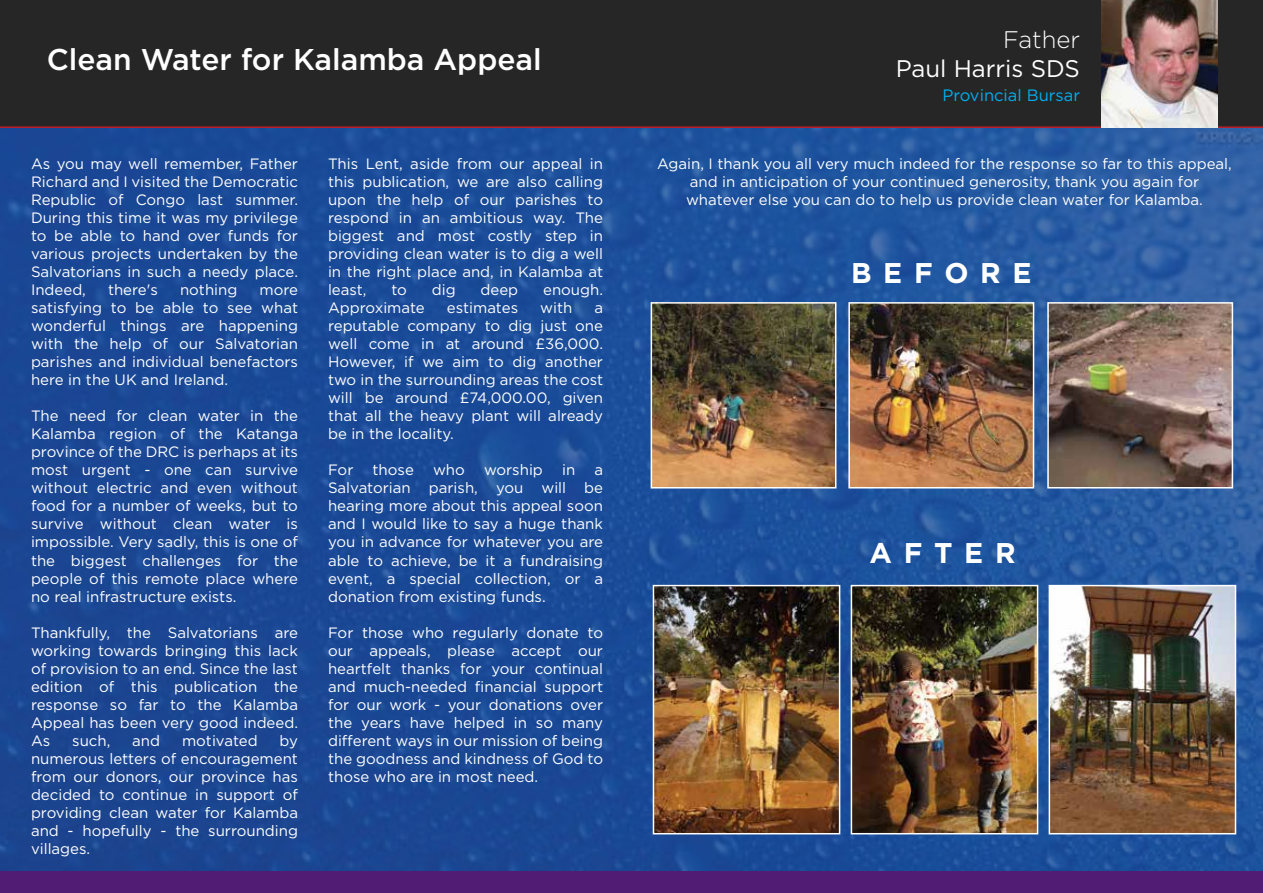
<style>
.page{position:relative;width:1263px;height:893px;background:#fff}
.page>*{position:absolute;margin:0;border:0;box-sizing:border-box;transform-origin:0 0}
.t1{font:500 30px "Gotham";color:#fff}
.t2{font:700 28.5px "Gotham";letter-spacing:.41em;color:#fff}
.t3{font:24px "Gotham";color:#fff}
.t4{font:300 24px "Gotham";color:#fff}
.t5{font:16.5px "Gotham";color:#00aeef}
.t6{font:15px/18px "Gotham";color:#fff;text-align:justify}
</style>
<div class="page">
<img style="left:0;top:128px;width:1263px;height:743px">
<div style="left:0;top:871px;width:1263px;height:22px;background:#511c74"></div>
<div style="left:0;top:0;width:1263px;height:128px;background:#262626"></div>
<img style="left:1102px;top:0;width:115px;height:127px">
<img style="left:656px;top:588px;width:181px;height:243px">
<img style="left:1051px;top:588px;width:182px;height:243px">
<img style="left:654px;top:305px;width:179px;height:180px">
<img style="left:1050px;top:305px;width:180px;height:180px">
<img style="left:851px;top:305px;width:180px;height:180px">
<img style="left:854px;top:588px;width:181px;height:243px">
<div style="left:651px;top:302px;width:185px;height:186px;border:2px solid #fff"></div>
<div style="left:848px;top:302px;width:186px;height:186px;border:2px solid #fff"></div>
<div style="left:1047px;top:302px;width:186px;height:186px;border:2px solid #fff"></div>
<div style="left:653px;top:585px;width:187px;height:249px;border:2px solid #fff"></div>
<div style="left:851px;top:585px;width:187px;height:249px;border:2px solid #fff"></div>
<div style="left:1048px;top:585px;width:188px;height:249px;border:2px solid #fff"></div>
<h1 class="t1" style="left:47px;top:40px;width:496px">Clean Water for Kalamba Appeal</h1>
<p class="t6" style="left:31px;top:155px;width:269px">As you may well remember, Father Richard and I visited the Democratic Republic of Congo last summer.<br>During this time it was my privilege to be able to hand over funds for various projects undertaken by the Salvatorians in such a needy place.<br>Indeed,</p>
<p class="t6" style="left:108px;top:281px;width:51px">there's</p>
<p class="t6" style="left:180px;top:281px;width:59px">nothing</p>
<p class="t6" style="left:31px;top:281px;width:269px;text-indent:228px">more satisfying to be able to see what wonderful things are happening with the help of our Salvatorian parishes and individual benefactors here in the UK and Ireland.</p>
<p class="t6" style="left:31px;top:407px;width:269px">The need for clean water in the Kalamba region of the Katanga province of the DRC is perhaps at its most urgent - one can survive without electric and even without food for a number of weeks, but to survive without clean water is impossible. Very sadly, this is one of the biggest challenges for the people of this remote place where no real infrastructure exists.</p>
<p class="t6" style="left:31px;top:623px;width:269px">Thankfully, the Salvatorians are working towards bringing this lack of provision to an end. Since the last edition of this publication the response so far to the Kalamba Appeal has been very good indeed.<br>As</p>
<p class="t6" style="left:31px;top:731px;width:269px;text-indent:249px">by numerous letters of encouragement from our donors, our province has decided to continue in support of providing clean water for Kalamba and - hopefully - the surrounding villages.</p>
<p class="t6" style="left:72px;top:731px;width:40px">such,</p>
<p class="t6" style="left:132px;top:731px;width:29px">and</p>
<p class="t6" style="left:182px;top:731px;width:77px">motivated</p>
<p class="t6" style="left:328px;top:155px;width:277px">This Lent, aside from our appeal in this publication, we are also calling upon the help of our parishes to respond in an ambitious way. The biggest and most costly step in providing clean water is to dig a well in the right place and, in Kalamba at least,</p>
<p class="t6" style="left:391px;top:281px;width:17px">to</p>
<p class="t6" style="left:432px;top:281px;width:25px">dig</p>
<p class="t6" style="left:481px;top:281px;width:39px">deep</p>
<p class="t6" style="left:543px;top:281px;width:61px">enough.</p>
<p class="t6" style="left:328px;top:299px;width:98px">Approximate</p>
<p class="t6" style="left:447px;top:299px;width:73px">estimates</p>
<p class="t6" style="left:540px;top:299px;width:34px">with</p>
<p class="t6" style="left:328px;top:299px;width:277px;text-indent:266px">a reputable company to dig just one well come in at around £36,000.<br>However, if we aim to dig another two in the surrounding areas the cost will be around £74,000.00, given that all the heavy plant will already be in the locality.</p>
<p class="t6" style="left:328px;top:461px;width:27px">For</p>
<p class="t6" style="left:373px;top:461px;width:43px">those</p>
<p class="t6" style="left:433px;top:461px;width:33px">who</p>
<p class="t6" style="left:484px;top:461px;width:60px">worship</p>
<p class="t6" style="left:562px;top:461px;width:15px">in</p>
<p class="t6" style="left:328px;top:461px;width:277px;text-indent:266px">a Salvatorian parish, you will be hearing more about this appeal soon and I would like to say a huge thank you in advance for whatever you are able to achieve, be it a fundraising event, a special collection, or a donation from existing funds.</p>
<p class="t6" style="left:328px;top:623px;width:277px">For those who regularly donate to our appeals, please accept our heartfelt thanks for your continual and much-needed financial support for our work - your donations over the years have helped in so many different ways in our mission of being the goodness and kindness of God to those who are in most need.</p>
<h3 class="t4" style="left:1003px;top:24px;width:78px">Father</h3>
<h3 class="t3" style="left:896px;top:53px;width:186px">Paul Harris SDS</h3>
<p class="t5" style="left:942px;top:84px;width:139px">Provincial Bursar</p>
<p class="t6" style="left:657px;top:155px;width:576px;text-align:center">Again, I thank you all very much indeed for the response so far to this appeal, and in anticipation of your continued generosity, thank you again for whatever else you can do to help us provide clean water for Kalamba.</p>
<h2 class="t2" style="left:851px;top:254px;width:182px">BEFORE</h2>
<h2 class="t2" style="left:870px;top:534px;width:148px">AFTER</h2>
</div>
